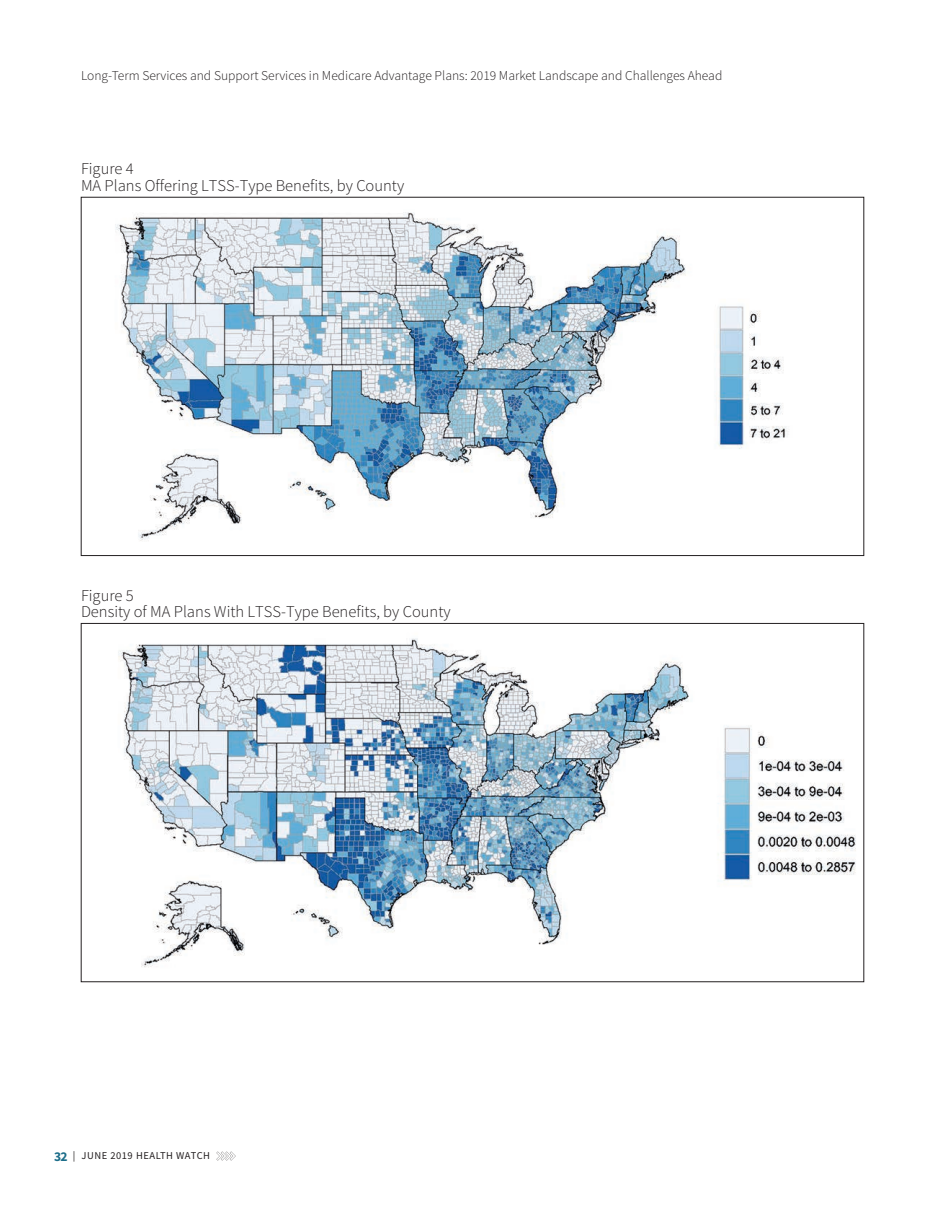
<style>
.page{position:relative;width:945px;height:1215px;background:#fff}
.page>*{position:absolute;margin:0;border:0;box-sizing:border-box;transform-origin:0 0}
.t1{font:300 16.5px/16.5px "Source Sans Pro";color:#231f20}
.t2{font:300 13.5px "Source Sans Pro";color:#231f20}
.t3{font:10.5px "Source Sans Pro";letter-spacing:.05em;color:#231f20}
.s1{font-weight:700;font-size:13.5px;color:#1d6e8a}
</style>
<div class="page">
<svg style="left:216px;top:1151px;width:20px;height:10px"></svg>
<img style="left:115px;top:212px;width:672px;height:329px">
<img style="left:118px;top:638px;width:738px;height:330px">
<p class="t2" style="left:81px;top:67px;width:643px">Long-Term Services and Support Services in Medicare Advantage Plans: 2019 Market Landscape and Challenges Ahead</p>
<p class="t1" style="left:81px;top:161px;width:325px">Figure 4<br>MA Plans Offering LTSS-Type Benefits, by County</p>
<p class="t1" style="left:81px;top:587px;width:371px">Figure 5<br>Density of MA Plans With LTSS-Type Benefits, by County</p>
<p class="t3" style="left:54px;top:1149px;width:158px"><span class="s1">32</span> | JUNE 2019 HEALTH WATCH</p>
</div>
